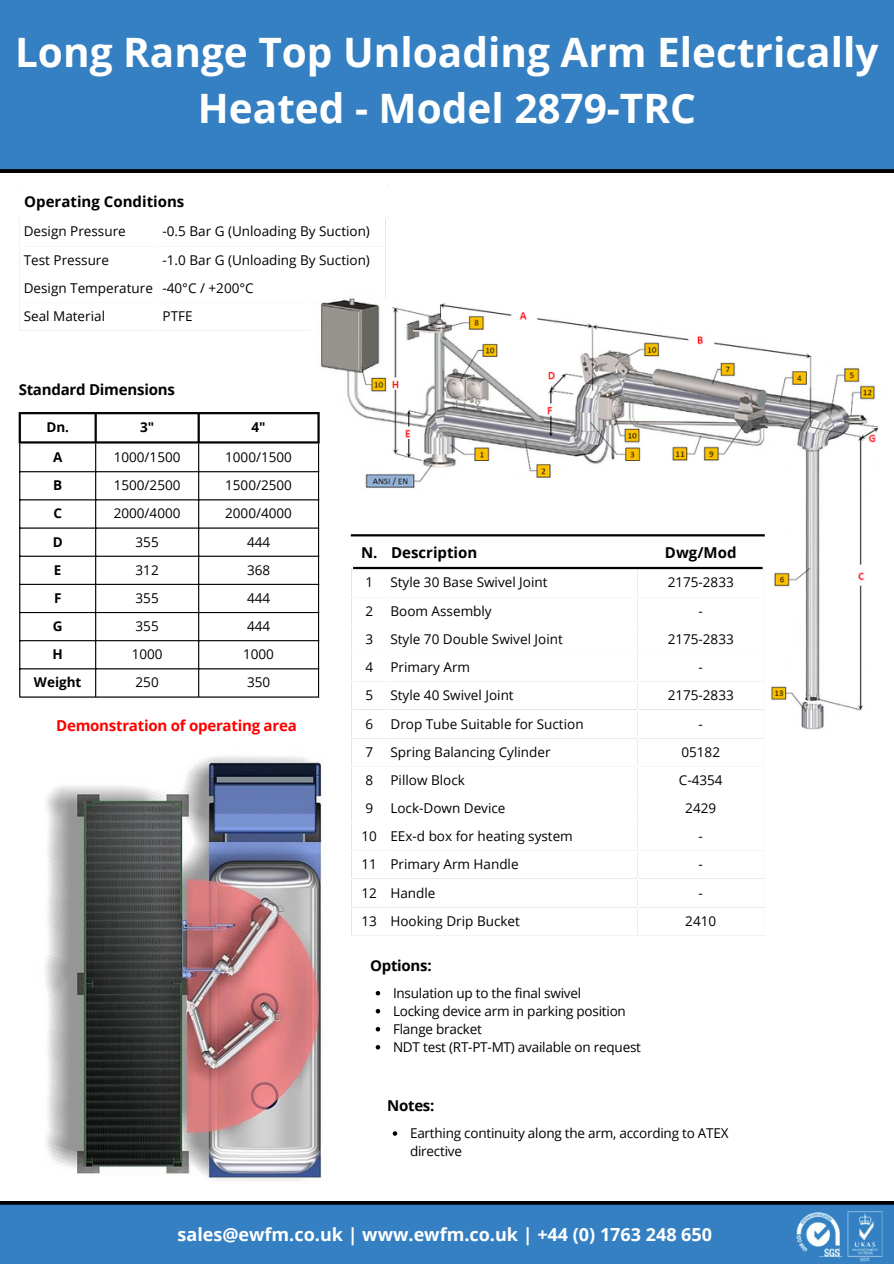
<style>
.page{position:relative;width:894px;height:1264px;background:#fff}
.page>*{position:absolute;margin:0;border:0;box-sizing:border-box;transform-origin:0 0}
.t1{font:700 40.5px/56.2px "Open Sans";color:#fff;text-align:center}
.t2{font:700 18px "Open Sans";color:#fff}
.t3{font:700 15px "Open Sans";color:#000}
.t4{font:700 15px "Open Sans";letter-spacing:-.015em;color:#f00}
.t5{font:700 15px "Open Sans";letter-spacing:-.015em;color:#020303}
.t6{font:13.5px/28.2px "Open Sans";color:#000}
.t7{font:13.5px/18px "Open Sans";letter-spacing:-.015em;color:#000}
.t8{font:700 13.5px "Open Sans";color:#000}
</style>
<div class="page">
<div style="left:0;top:0;width:893px;height:172px;background:#3580c2"></div>
<svg style="left:0;top:1201px;width:893px;height:62px;background:#3177b5"></svg>
<img style="left:791px;top:1208px;width:97px;height:53px">
<hr style="left:19px;top:443px;width:1px;height:253px;background:#020303">
<hr style="left:95px;top:443px;width:1px;height:253px;background:#020303">
<hr style="left:198px;top:443px;width:1px;height:253px;background:#020303">
<hr style="left:19px;top:471px;width:300px;height:1px;background:#020303">
<hr style="left:19px;top:499px;width:300px;height:1px;background:#020303">
<hr style="left:19px;top:527px;width:300px;height:1px;background:#020303">
<hr style="left:19px;top:555px;width:300px;height:2px;background:#020303">
<hr style="left:19px;top:584px;width:300px;height:1px;background:#020303">
<hr style="left:19px;top:612px;width:300px;height:1px;background:#020303">
<hr style="left:19px;top:640px;width:300px;height:1px;background:#020303">
<hr style="left:19px;top:668px;width:300px;height:1px;background:#020303">
<hr style="left:19px;top:696px;width:300px;height:1px;background:#020303">
<hr style="left:19px;top:414px;width:2px;height:27px;background:#020303">
<hr style="left:94px;top:414px;width:3px;height:27px;background:#020303">
<hr style="left:197px;top:414px;width:3px;height:27px;background:#020303">
<hr style="left:19px;top:412px;width:300px;height:2px;background:#020303">
<hr style="left:19px;top:441px;width:300px;height:2px;background:#020303">
<img style="left:45px;top:756px;width:279px;height:425px">
<img style="left:310px;top:292px;width:569px;height:442px">
<svg style="left:392px;top:1131px;width:5px;height:4px"></svg>
<svg style="left:375px;top:991px;width:5px;height:4px"></svg>
<svg style="left:375px;top:1009px;width:5px;height:4px"></svg>
<svg style="left:375px;top:1027px;width:5px;height:4px"></svg>
<svg style="left:375px;top:1045px;width:5px;height:4px"></svg>
<h1 class="t1" style="left:15px;top:23px;width:864px">Long Range Top Unloading Arm Electrically<br>Heated - Model 2879-TRC</h1>
<p class="t3" style="left:24px;top:191px;width:162px">Operating Conditions</p>
<p class="t6" style="left:24px;top:217px;width:103px">Design Pressure</p>
<p class="t6" style="left:162px;top:217px;width:209px">-0.5 Bar G (Unloading By Suction)</p>
<p class="t6" style="left:24px;top:245px;width:87px">Test Pressure</p>
<p class="t6" style="left:24px;top:245px;width:347px;text-indent:139px">-1.0 Bar G (Unloading By Suction)<br>Design Temperature -40°C / +200°C<br>Seal Material</p>
<p class="t6" style="left:162px;top:302px;width:32px">PTFE</p>
<p class="t5" style="left:19px;top:379px;width:158px">Standard Dimensions</p>
<p class="t8" style="left:46px;top:418px;width:24px">Dn.</p>
<p class="t8" style="left:140px;top:418px;width:16px">3"</p>
<p class="t8" style="left:251px;top:418px;width:16px">4"</p>
<p class="t8" style="left:53px;top:447px;width:11px">A</p>
<p class="t6" style="left:114px;top:442px;width:68px">1000/1500</p>
<p class="t6" style="left:225px;top:442px;width:68px">1000/1500</p>
<p class="t8" style="left:53px;top:476px;width:11px">B</p>
<p class="t6" style="left:114px;top:471px;width:68px">1500/2500</p>
<p class="t6" style="left:225px;top:471px;width:68px">1500/2500</p>
<p class="t8" style="left:53px;top:504px;width:10px">C</p>
<p class="t6" style="left:114px;top:499px;width:68px">2000/4000</p>
<p class="t6" style="left:225px;top:499px;width:68px">2000/4000</p>
<p class="t8" style="left:53px;top:532px;width:11px">D</p>
<p class="t6" style="left:135px;top:527px;width:25px">355</p>
<p class="t6" style="left:247px;top:527px;width:25px">444</p>
<p class="t8" style="left:54px;top:560px;width:9px">E</p>
<p class="t6" style="left:135px;top:555px;width:25px">312</p>
<p class="t6" style="left:247px;top:555px;width:25px">368</p>
<p class="t8" style="left:54px;top:588px;width:9px">F</p>
<p class="t6" style="left:135px;top:583px;width:25px">355</p>
<p class="t6" style="left:247px;top:583px;width:25px">444</p>
<p class="t8" style="left:53px;top:616px;width:11px">G</p>
<p class="t6" style="left:135px;top:611px;width:25px">355</p>
<p class="t6" style="left:247px;top:611px;width:25px">444</p>
<p class="t8" style="left:53px;top:645px;width:12px">H</p>
<p class="t6" style="left:132px;top:640px;width:32px">1000</p>
<p class="t6" style="left:243px;top:640px;width:32px">1000</p>
<p class="t8" style="left:34px;top:673px;width:49px">Weight</p>
<p class="t6" style="left:135px;top:668px;width:25px">250</p>
<p class="t6" style="left:247px;top:668px;width:25px">350</p>
<p class="t4" style="left:56px;top:715px;width:242px">Demonstration of operating area</p>
<p class="t3" style="left:361px;top:542px;width:118px">N. Description</p>
<p class="t3" style="left:664px;top:542px;width:73px">Dwg/Mod</p>
<p class="t6" style="left:365px;top:568px;width:9px">1</p>
<p class="t6" style="left:390px;top:568px;width:158px">Style 30 Base Swivel Joint</p>
<p class="t6" style="left:667px;top:568px;width:68px">2175-2833</p>
<p class="t6" style="left:365px;top:596px;width:9px">2</p>
<p class="t6" style="left:390px;top:596px;width:103px">Boom Assembly</p>
<p class="t6" style="left:698px;top:596px;width:6px">-</p>
<p class="t6" style="left:365px;top:624px;width:9px">3</p>
<p class="t6" style="left:390px;top:624px;width:174px">Style 70 Double Swivel Joint</p>
<p class="t6" style="left:667px;top:624px;width:68px">2175-2833</p>
<p class="t6" style="left:365px;top:653px;width:9px">4</p>
<p class="t6" style="left:390px;top:653px;width:81px">Primary Arm</p>
<p class="t6" style="left:698px;top:653px;width:6px">-</p>
<p class="t6" style="left:365px;top:681px;width:9px">5</p>
<p class="t6" style="left:390px;top:681px;width:125px">Style 40 Swivel Joint</p>
<p class="t6" style="left:667px;top:681px;width:68px">2175-2833</p>
<p class="t6" style="left:365px;top:709px;width:9px">6</p>
<p class="t6" style="left:390px;top:709px;width:194px">Drop Tube Suitable for Suction</p>
<p class="t6" style="left:698px;top:709px;width:6px">-</p>
<p class="t6" style="left:365px;top:737px;width:9px">7</p>
<p class="t6" style="left:390px;top:737px;width:161px">Spring Balancing Cylinder</p>
<p class="t6" style="left:681px;top:737px;width:40px">05182</p>
<p class="t6" style="left:365px;top:765px;width:9px">8</p>
<p class="t6" style="left:390px;top:765px;width:76px">Pillow Block</p>
<p class="t6" style="left:678px;top:765px;width:45px">C-4354</p>
<p class="t6" style="left:365px;top:793px;width:9px">9</p>
<p class="t6" style="left:390px;top:793px;width:116px">Lock-Down Device</p>
<p class="t6" style="left:685px;top:793px;width:32px">2429</p>
<p class="t6" style="left:361px;top:821px;width:213px">10 EEx-d box for heating system</p>
<p class="t6" style="left:698px;top:821px;width:6px">-</p>
<p class="t6" style="left:361px;top:850px;width:158px">11 Primary Arm Handle</p>
<p class="t6" style="left:698px;top:850px;width:6px">-</p>
<p class="t6" style="left:361px;top:878px;width:75px">12 Handle</p>
<p class="t6" style="left:698px;top:878px;width:6px">-</p>
<p class="t6" style="left:361px;top:906px;width:160px">13 Hooking Drip Bucket</p>
<p class="t6" style="left:685px;top:906px;width:32px">2410</p>
<p class="t3" style="left:370px;top:954px;width:63px">Options:</p>
<p class="t7" style="left:393px;top:983px;width:249px">Insulation up to the final swivel<br>Locking device arm in parking position<br>Flange bracket<br>NDT test (RT-PT-MT) available on request</p>
<p class="t3" style="left:387px;top:1094px;width:49px">Notes:</p>
<p class="t7" style="left:410px;top:1123px;width:320px">Earthing continuity along the arm, according to ATEX directive</p>
<h2 class="t2" style="left:177px;top:1221px;width:536px">sales@ewfm.co.uk | www.ewfm.co.uk | +44 (0) 1763 248 650</h2>
</div>
